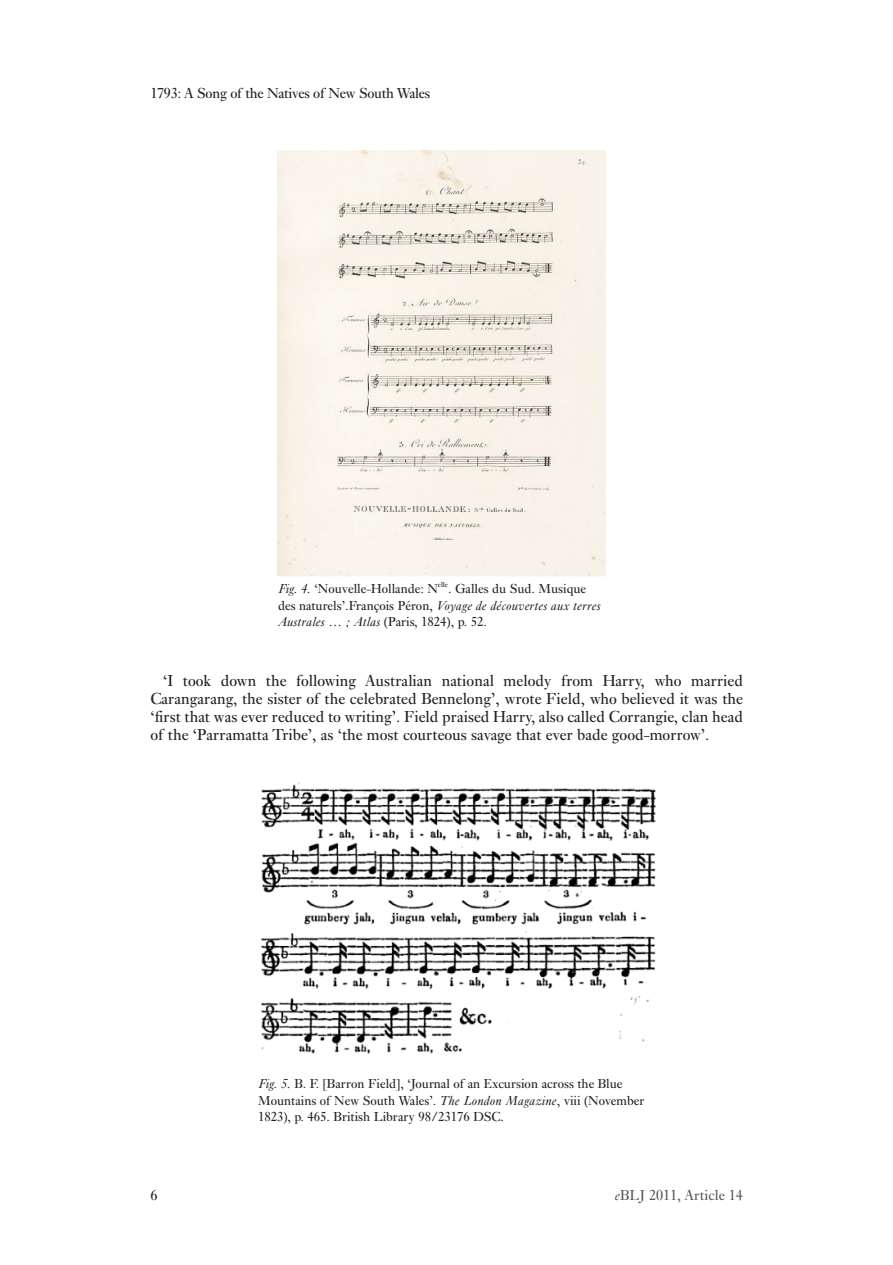
<style>
.page{position:relative;width:893px;height:1265px;background:#fff}
.page>*{position:absolute;margin:0;border:0;box-sizing:border-box;transform-origin:0 0}
.t1{font:16.5px/18px "Ehrhardt";color:#231f20;text-align:justify}
.t2{font:15px "Ehrhardt";letter-spacing:-.02em;color:#231f20}
.t3{font:15px "Ehrhardt";color:#57585a}
.t4{font:13.5px/16.2px "Ehrhardt";color:#231f20}
.s1{font-style:italic}
</style>
<div class="page">
<img style="left:261px;top:782px;width:395px;height:272px">
<img style="left:278px;top:150px;width:328px;height:427px">
<p class="t2" style="left:150px;top:88px;width:281px">1793: A Song of the Natives of New South Wales</p>
<p class="t4" style="left:278px;top:581px;width:324px;line-height:16.6px"><span class="s1">Fig. 4.</span> ‘Nouvelle-Hollande: N<sup>elle</sup>. Galles du Sud. Musique des naturels’.François Péron, <span class="s1">Voyage de découvertes aux terres<br>Australes … ; Atlas</span> (Paris, 1824), p. 52.</p>
<p class="t1" style="left:150px;top:673px;width:594px;text-indent:13px">‘I took down the following Australian national melody from Harry, who married Carangarang, the sister of the celebrated Bennelong’, wrote Field, who believed it was the ‘first that was ever reduced to writing’. Field praised Harry, also called Corrangie, clan head of the ‘Parramatta Tribe’, as ‘the most courteous savage that ever bade good-morrow’.</p>
<p class="t2" style="left:150px;top:1189px;width:9px">6</p>
<p class="t4" style="left:258px;top:1077px;width:388px"><span class="s1">Fig. 5.</span> B. F. [Barron Field], ‘Journal of an Excursion across the Blue<br>Mountains of New South Wales’. <span class="s1">The London Magazine</span>, viii (November<br>1823), p. 465. British Library 98/23176 DSC.</p>
<p class="t3" style="left:614px;top:1189px;width:130px"><span class="s1">e</span>BLJ 2011, Article 14</p>
</div>
